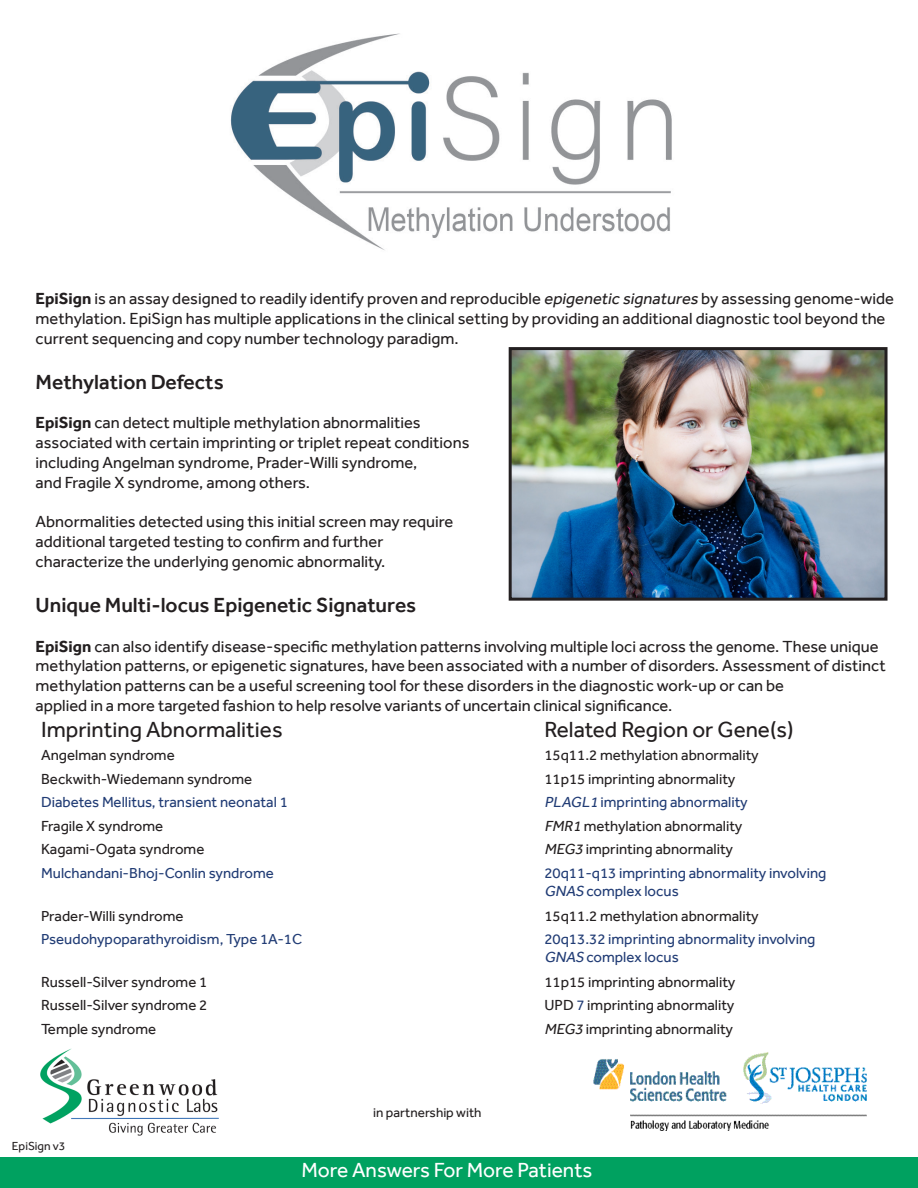
<style>
.page{position:relative;width:918px;height:1188px;background:#fff}
.page>*{position:absolute;margin:0;border:0;box-sizing:border-box;transform-origin:0 0}
.t1{font:22.5px "Effra";color:#231f20}
.t2{font:500 21px "Effra";color:#231f20}
.t3{font:21px "Effra";color:#fff}
.t4{font:16.5px/19.8px "Effra";color:#231f20}
.t5{font:15px "Effra";color:#231f20}
.t6{font:15px "Effra";color:#213c75}
.t7{font:14.85px "Effra";color:#213c75}
.t8{font:14.85px "Effra";color:#231f20}
.t9{font:13.5px "Effra";color:#231f20}
.t10{font:12px "Effra";color:#231f20}
.s1{font-weight:700}
.s2{font-style:italic}
.s3{color:#213c75}
</style>
<div class="page">
<div style="left:0;top:1158px;width:918px;height:30px;background:#00a160"></div>
<img style="left:230px;top:33px;width:442px;height:217px">
<img style="left:513px;top:351px;width:371px;height:246px">
<div style="left:509px;top:347px;width:379px;height:254px;border:3px solid #231f20"></div>
<img style="left:40px;top:1048px;width:179px;height:88px">
<img style="left:593px;top:1052px;width:274px;height:79px">
<p class="t4" style="left:36px;top:289px;width:860px"><span class="s1">EpiSign</span> is an assay designed to readily identify proven and reproducible <span class="s2">epigeneticsignatures</span>by assessing genome-wide methylation. EpiSign has multiple applications in the clinical setting by providing an additional diagnostic tool beyond the current sequencing and copy number technology paradigm.</p>
<p class="t2" style="left:36px;top:369px;width:190px">Methylation Defects</p>
<p class="t4" style="left:36px;top:413px;width:387px"><span class="s1">EpiSign</span> can detect multiple methylation abnormalities</p>
<p class="t4" style="left:36px;top:433px;width:435px">associated with certain imprinting or triplet repeat conditions</p>
<p class="t4" style="left:36px;top:452px;width:383px">including Angelman syndrome, Prader-Willi syndrome,</p>
<p class="t4" style="left:36px;top:472px;width:276px">and Fragile X syndrome, among others.</p>
<p class="t4" style="left:36px;top:512px;width:419px">Abnormalities detected using this initial screen may require</p>
<p class="t4" style="left:36px;top:532px;width:349px">additional targeted testing to confirm and further</p>
<p class="t4" style="left:36px;top:551px;width:351px">characterize the underlying genomic abnormality.</p>
<p class="t2" style="left:36px;top:592px;width:382px">Unique Multi-locus Epigenetic Signatures</p>
<p class="t4" style="left:36px;top:636px;width:844px"><span class="s1">EpiSign</span> can also identify disease-specific methylation patterns involving multiple loci across the genome. These unique</p>
<p class="t4" style="left:36px;top:656px;width:852px">methylation patterns, or epigenetic signatures, have been associated with a number of disorders. Assessment of distinct methylation patterns can be a useful screening tool for these disorders in the diagnostic work-up or can be</p>
<p class="t4" style="left:36px;top:695px;width:638px">applied in a more targeted fashion to help resolve variants of uncertain clinical significance.</p>
<p class="t1" style="left:41px;top:716px;width:243px">Imprinting Abnormalities</p>
<p class="t1" style="left:544px;top:716px;width:251px">Related Region or Gene(s)</p>
<p class="t5" style="left:41px;top:746px;width:135px">Angelman syndrome</p>
<p class="t5" style="left:544px;top:746px;width:216px">15q11.2 methylation abnormality</p>
<p class="t5" style="left:41px;top:770px;width:213px">Beckwith-Wiedemann syndrome</p>
<p class="t5" style="left:544px;top:770px;width:192px">11p15 imprinting abnormality</p>
<p class="t6" style="left:41px;top:793px;width:248px">Diabetes Mellitus, transient neonatal 1</p>
<p class="t6" style="left:544px;top:793px;width:205px"><span class="s2">PLAGL1</span>imprinting abnormality</p>
<p class="t5" style="left:41px;top:817px;width:124px">Fragile X syndrome</p>
<p class="t5" style="left:544px;top:817px;width:200px"><span class="s2">FMR1</span>methylation abnormality</p>
<p class="t5" style="left:41px;top:841px;width:165px">Kagami-Ogata syndrome</p>
<p class="t5" style="left:544px;top:841px;width:190px"><span class="s2">MEG3</span>imprinting abnormality</p>
<p class="t7" style="left:41px;top:864px;width:234px">Mulchandani-Bhoj-Conlin syndrome</p>
<p class="t6" style="left:544px;top:864px;width:284px">20q11-q13 imprinting abnormality involving</p>
<p class="t6" style="left:544px;top:882px;width:136px"><span class="s2">GNAS</span>complex locus</p>
<p class="t8" style="left:41px;top:907px;width:144px">Prader-Willi syndrome</p>
<p class="t5" style="left:544px;top:907px;width:216px">15q11.2 methylation abnormality</p>
<p class="t7" style="left:41px;top:931px;width:263px">Pseudohypoparathyroidism, Type 1A-1C</p>
<p class="t6" style="left:544px;top:931px;width:273px">20q13.32 imprinting abnormality involving</p>
<p class="t6" style="left:544px;top:949px;width:136px"><span class="s2">GNAS</span>complex locus</p>
<p class="t5" style="left:41px;top:973px;width:168px">Russell-Silver syndrome 1</p>
<p class="t5" style="left:544px;top:973px;width:192px">11p15 imprinting abnormality</p>
<p class="t5" style="left:41px;top:996px;width:168px">Russell-Silver syndrome 2</p>
<p class="t5" style="left:544px;top:996px;width:192px">UPD <span class="s3">7</span> imprinting abnormality</p>
<p class="t5" style="left:41px;top:1020px;width:117px">Temple syndrome</p>
<p class="t5" style="left:544px;top:1020px;width:190px"><span class="s2">MEG3</span>imprinting abnormality</p>
<p class="t10" style="left:12px;top:1139px;width:55px">EpiSign v3</p>
<p class="t9" style="left:373px;top:1104px;width:110px">in partnership with</p>
<p class="t3" style="left:302px;top:1157px;width:292px">More Answers For More Patients</p>
</div>
